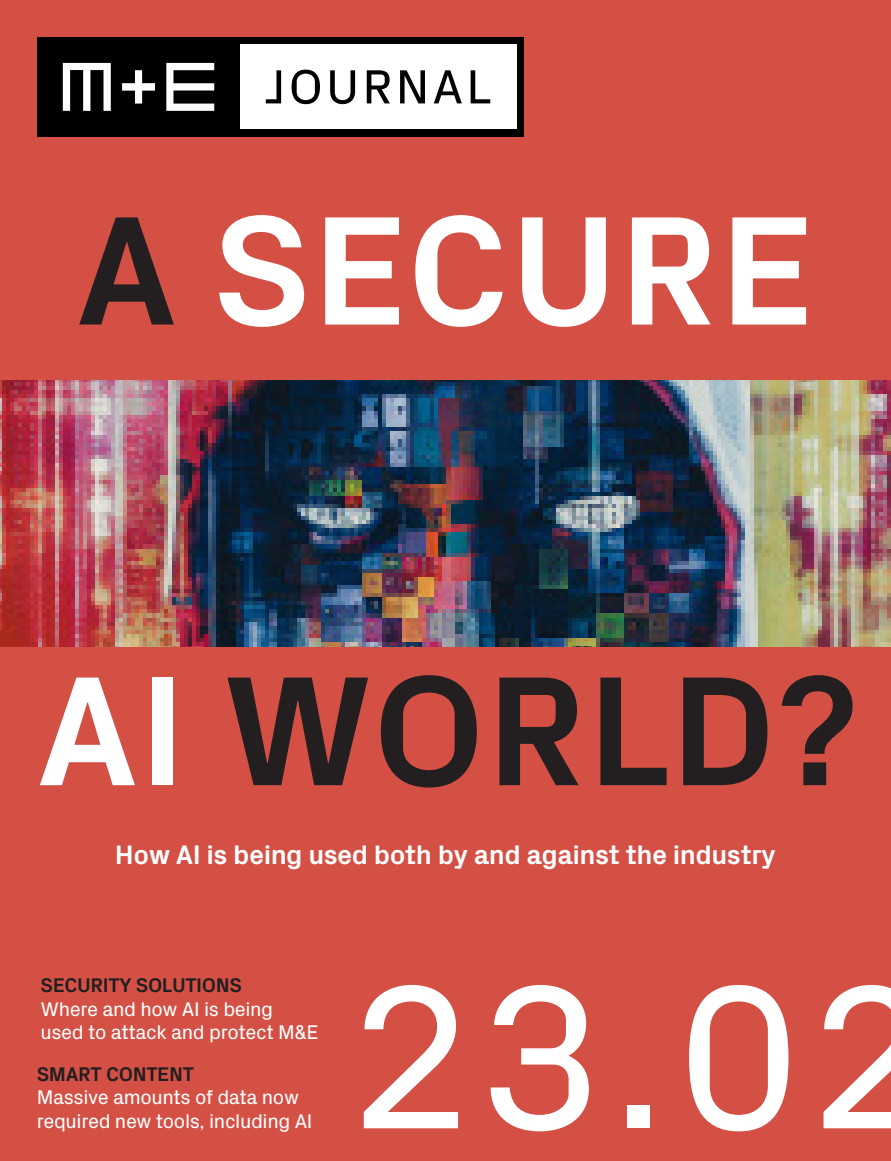
<style>
.page{position:relative;width:891px;height:1161px;background:#d45045}
.page>*{position:absolute;margin:0;border:0;box-sizing:border-box;transform-origin:0 0}
.t1{font:206.25px "Px Grotesk";color:#fff}
.t2{font:700 158.25px "Px Grotesk";letter-spacing:.005em;color:#231f20}
.t3{font:700 157.5px "Px Grotesk";letter-spacing:.005em;color:#fff}
.t4{font:700 27.15px "Px Grotesk";letter-spacing:-.02em;color:#fff}
.t5{font:20.1px/23.4px "Px Grotesk";letter-spacing:-.02em;color:#fff}
.t6{font:700 20.1px "Px Grotesk";letter-spacing:-.02em;color:#231f20}
.s1{color:#231f20}
.s2{color:#fff}
</style>
<div class="page">
<img style="left:0;top:380px;width:891px;height:266px">
<div style="left:37px;top:37px;width:487px;height:99px;background:#000"></div>
<svg style="left:63px;top:63px;width:48px;height:48px"></svg>
<svg style="left:166px;top:63px;width:48px;height:48px"></svg>
<div style="left:240px;top:44px;width:276px;height:85px;background:#fff"></div>
<svg style="left:266px;top:70px;width:15px;height:33px"></svg>
<svg style="left:292px;top:70px;width:28px;height:34px"></svg>
<svg style="left:330px;top:70px;width:25px;height:34px"></svg>
<svg style="left:367px;top:70px;width:23px;height:33px"></svg>
<svg style="left:400px;top:70px;width:25px;height:33px"></svg>
<svg style="left:434px;top:70px;width:28px;height:33px"></svg>
<svg style="left:471px;top:70px;width:19px;height:33px"></svg>
<svg style="left:122px;top:70px;width:33px;height:34px"></svg>
<p class="t3" style="left:76px;top:157px;width:740px"><span class="s1">A</span> SECURE</p>
<p class="t2" style="left:37px;top:617px;width:823px"><span class="s2">AI</span> WORLD?</p>
<p class="t4" style="left:115px;top:835px;width:663px">How AI is being used both by and against the industry</p>
<p class="t6" style="left:40px;top:971px;width:203px">SECURITY SOLUTIONS</p>
<p class="t5" style="left:40px;top:996px;width:280px">Where and how AI is being used to attack and protect M&amp;E</p>
<p class="t6" style="left:37px;top:1059px;width:159px">SMART CONTENT</p>
<p class="t5" style="left:37px;top:1084px;width:277px">Massive amounts of data now required new tools, including AI</p>
<p class="t1" style="left:352px;top:909px;width:579px">23.02</p>
</div>
